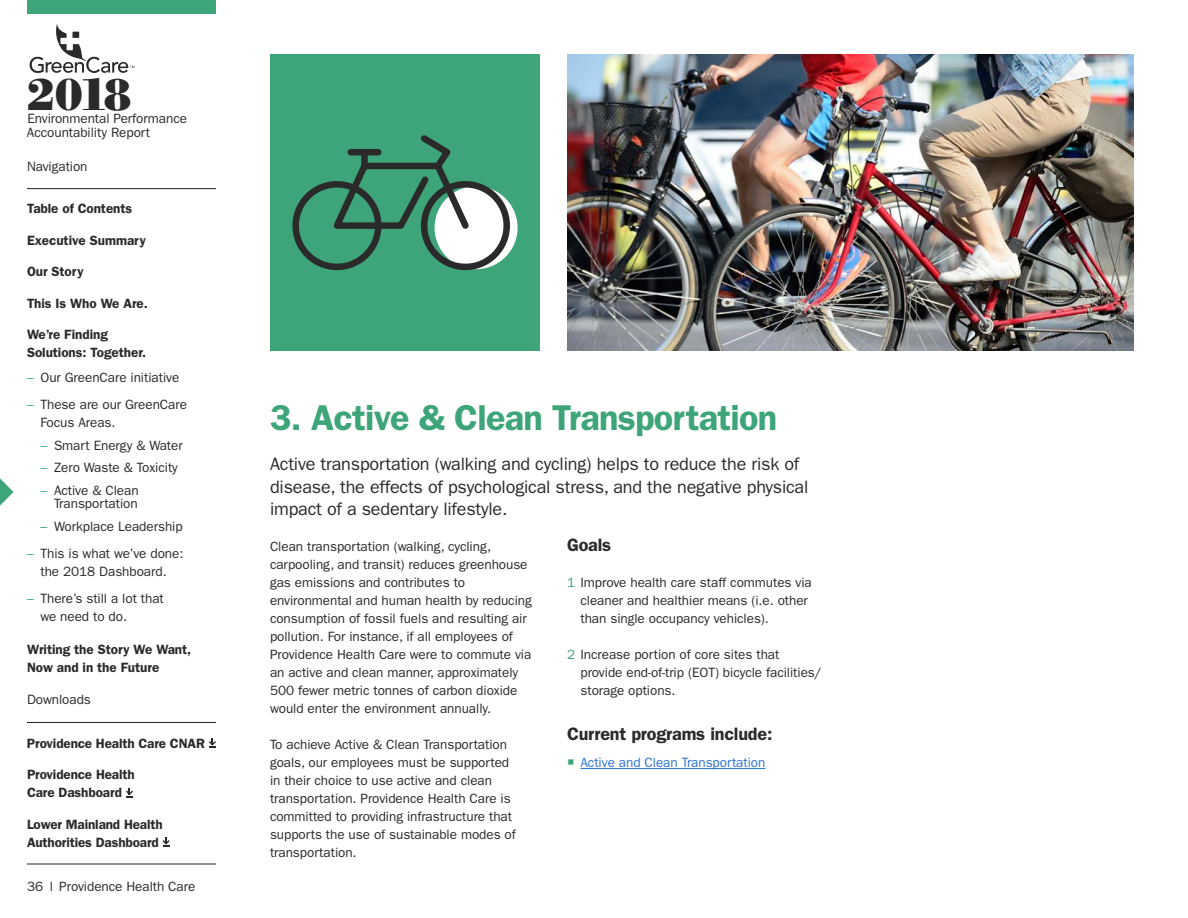
<style>
.page{position:relative;width:1188px;height:918px;background:#fff}
.page>*{position:absolute;margin:0;border:0;box-sizing:border-box;transform-origin:0 0}
.t1{font:800 45px "Bodoni Serial";color:#2a2a2a}
.t2{font:600 36px "ITC Franklin Gothic Std";letter-spacing:-.02em;color:#3da579}
.Body__Intro{font:18px/22.5px "ITC Franklin Gothic Std";letter-spacing:-.01em;color:#2a2a2a}
.Body_Text{font:600 18px "ITC Franklin Gothic Std";letter-spacing:-.01em;color:#2a2a2a}
.Body_Text-2{font:13.5px/18px "ITC Franklin Gothic Std";letter-spacing:-.005em;color:#2a2a2a}
.t3{font:600 13.5px/18px "ITC Franklin Gothic Std";letter-spacing:-.005em;color:#2a2a2a}
.t4{font:13.5px "ITC Franklin Gothic Std";letter-spacing:-.005em;color:#2a72d9}
.s1{color:#3da579}
</style>
<div class="page">
<div style="left:270px;top:54px;width:270px;height:297px;background:#3da579"></div>
<img style="left:567px;top:54px;width:567px;height:297px">
<svg style="left:0;top:478px;width:14px;height:28px"></svg>
<div style="left:435px;top:186px;width:83px;height:83px;background:#fff;border-radius:50%"></div>
<div style="left:421px;top:181px;width:89px;height:89px;border:7px solid #2a2a2a;border-radius:50%"></div>
<div style="left:292px;top:181px;width:90px;height:89px;border:7px solid #2a2a2a;border-radius:50%"></div>
<svg style="left:327px;top:135px;width:147px;height:99px"></svg>
<div style="left:361px;top:152px;width:7px;height:14px;background:#2a2a2a"></div>
<div style="left:351px;top:149px;width:27px;height:6px;background:#2a2a2a"></div>
<hr style="left:580px;top:768px;width:185px;height:1px;background:#2a72d9">
<div style="left:27px;top:0;width:189px;height:14px;background:#3da579"></div>
<hr style="left:27px;top:188px;width:189px;height:1px;background:#231f20">
<svg style="left:30px;top:24px;width:104px;height:49px"></svg>
<svg style="left:209px;top:738px;width:7px;height:10px"></svg>
<svg style="left:126px;top:788px;width:7px;height:9px"></svg>
<svg style="left:163px;top:837px;width:7px;height:10px"></svg>
<hr style="left:27px;top:722px;width:189px;height:1px;background:#231f20">
<hr style="left:27px;top:864px;width:189px;height:1px;background:#231f20">
<h1 class="t1" style="left:26px;top:64px;width:108px">2018</h1>
<p class="Body_Text-2" style="left:27px;top:112px;width:162px;line-height:13.5px">Environmental Performance<br>Accountability Report</p>
<p class="Body_Text-2" style="left:27px;top:158px;width:62px">Navigation</p>
<p class="t3" style="left:27px;top:200px;width:107px">Table of Contents</p>
<p class="t3" style="left:27px;top:231px;width:120px">Executive Summary</p>
<p class="t3" style="left:27px;top:263px;width:58px">Our Story</p>
<p class="t3" style="left:27px;top:294px;width:122px">This Is Who We Are.</p>
<p class="t3" style="left:27px;top:326px;width:121px">We’re Finding<br>Solutions: Together.</p>
<p class="Body_Text-2" style="left:27px;top:369px;width:154px"><span class="s1">–</span> Our GreenCare initiative</p>
<p class="Body_Text-2" style="left:40px;top:396px;width:148px;text-indent:-14px"><span class="s1">–</span> These are our GreenCare<br>Focus Areas.</p>
<p class="Body_Text-2" style="left:40px;top:436px;width:144px"><span class="s1">–</span> Smart Energy &amp; Water</p>
<p class="Body_Text-2" style="left:40px;top:459px;width:139px"><span class="s1">–</span> Zero Waste &amp; Toxicity</p>
<p class="Body_Text-2" style="left:40px;top:483px;width:100px;line-height:13.5px;text-align:right"><span class="s1">–</span> Active &amp; Clean<br>Transportation</p>
<p class="Body_Text-2" style="left:40px;top:517px;width:144px"><span class="s1">–</span> Workplace Leadership</p>
<p class="Body_Text-2" style="left:27px;top:544px;width:158px;text-align:center"><span class="s1">–</span> This is what we’ve done: the 2018 Dashboard.</p>
<p class="Body_Text-2" style="left:40px;top:589px;width:125px;text-indent:-14px"><span class="s1">–</span> There’s still a lot that we need to do.</p>
<p class="t3" style="left:27px;top:641px;width:166px">Writing the Story We Want,<br>Now and in the Future</p>
<p class="Body_Text-2" style="left:27px;top:690px;width:65px">Downloads</p>
<p class="t3" style="left:27px;top:734px;width:180px">Providence Health Care CNAR</p>
<p class="t3" style="left:27px;top:766px;width:109px">Providence Health<br>Care Dashboard</p>
<p class="t3" style="left:27px;top:815px;width:137px">Lower Mainland Health<br>Authorities Dashboard</p>
<p class="Body_Text-2" style="left:27px;top:878px;width:170px">36 Providence Health Care</p>
<h3 class="t2" style="left:270px;top:396px;width:509px">3. Active &amp; Clean Transportation</h3>
<p class="Body__Intro" style="left:270px;top:453px;width:540px">Active transportation (walking and cycling) helps to reduce the risk of disease, the effects of psychological stress, and the negative physical impact of a sedentary lifestyle.</p>
<p class="Body_Text-2" style="left:270px;top:538px;width:263px">Clean transportation (walking, cycling, carpooling, and transit) reduces greenhouse gas emissions and contributes to environmental and human health by reducing consumption of fossil fuels and resulting air pollution. For instance, if all employees of Providence Health Care were to commute via an active and clean manner, approximately 500 fewer metric tonnes of carbon dioxide would enter the environment annually.</p>
<p class="Body_Text-2" style="left:270px;top:736px;width:247px">To achieve Active &amp; Clean Transportation goals, our employees must be supported in their choice to use active and clean transportation. Providence Health Care is committed to providing infrastructure that supports the use of sustainable modes of transportation.</p>
<p class="Body_Text" style="left:567px;top:534px;width:46px">Goals</p>
<p class="Body_Text-2" style="left:580px;top:574px;width:233px;text-indent:-14px"><span class="s1">1</span> Improve health care staff commutes via cleaner and healthier means (i.e. other than single occupancy vehicles).</p>
<p class="Body_Text-2" style="left:580px;top:646px;width:243px;text-indent:-14px"><span class="s1">2</span> Increase portion of core sites that provide end-of-trip (EOT) bicycle facilities/ storage options.</p>
<h4 class="Body_Text" style="left:567px;top:723px;width:207px">Current programs include:</h4>
<p class="t4" style="left:580px;top:755px;width:186px">Active and Clean Transportation</p>
</div>
